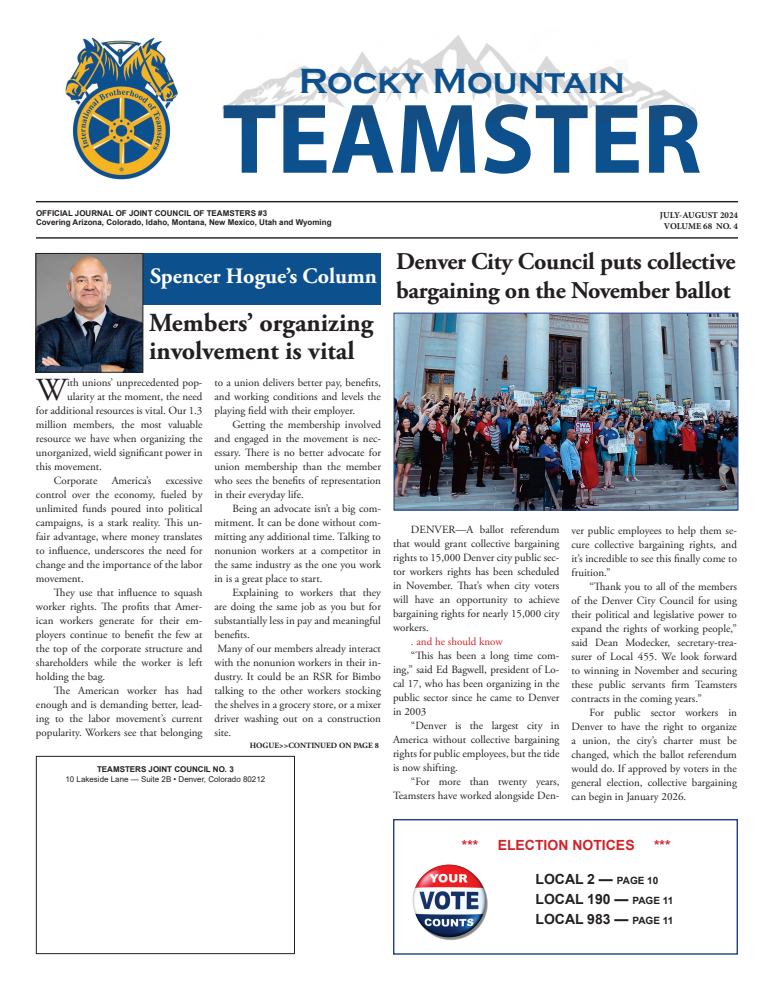
<style>
.page{position:relative;width:774px;height:990px;background:#fff}
.page>*{position:absolute;margin:0;border:0;box-sizing:border-box;transform-origin:0 0}
.t1{font:700 100px "Myriad Pro";color:#0d508e}
.t2{font:700 36px "Copperplate Gothic";color:#0d508e}
.t3{font:32.1px "Adobe Garamond Pro";color:#231f20}
.t4{font:700 26px/28px "Adobe Garamond Pro";color:#231f20}
.t5{font:700 24px/28.8px "Adobe Garamond Pro";letter-spacing:-.01em;color:#231f20}
.t6{font:700 22px "Adobe Garamond Pro";color:#fff}
.t7{font:700 14px/20px "Arial";color:#231f20}
.t8{font:700 14px "Arial";color:#d1232a}
.t9{font:11px/14px "Adobe Garamond Pro";color:#231f20;text-align:justify}
.t10{font:11px "Adobe Garamond Pro";color:#d1232a}
.t11{font:700 9px/10.8px "Minion Pro";color:#231f20;text-align:center}
.t12{font:700 8px/9.6px "Arial";color:#231f20}
.t13{font:8px "Arial";color:#231f20}
.t14{font:700 8px "Adobe Garamond Pro";color:#231f20}
.s1{font-size:9px}
.s2{font-size:10px}
</style>
<div class="page">
<div style="left:36px;top:253px;width:345px;height:52px;background:#0d508e"></div>
<div style="left:36px;top:756px;width:259px;height:198px;border:1px solid #231f20"></div>
<hr style="left:36px;top:201px;width:702px;height:1px;background:#231f20">
<hr style="left:36px;top:237px;width:702px;height:2px;background:#231f20">
<img style="left:63px;top:37px;width:115px;height:143px">
<img style="left:222px;top:35px;width:474px;height:78px">
<img style="left:38px;top:255px;width:103px;height:116px">
<div style="left:36px;top:253px;width:107px;height:120px;border:1px solid #231f20"></div>
<img style="left:412px;top:864px;width:76px;height:77px">
<div style="left:393px;top:819px;width:345px;height:136px;border:1px solid #253f8e"></div>
<img style="left:396px;top:315px;width:340px;height:193px">
<div style="left:394px;top:313px;width:344px;height:197px;border:1px solid #253f8e"></div>
<h2 class="t2" style="left:299px;top:61px;width:328px">Rocky Mountain</h2>
<h1 class="t1" style="left:222px;top:74px;width:481px">TEAMSTER</h1>
<p class="t12" style="left:36px;top:208px;width:297px">OFFICIAL JOURNAL OF JOINT COUNCIL OF TEAMSTERS #3<br>Covering Arizona, Colorado, Idaho, Montana, New Mexico, Utah and Wyoming</p>
<p class="t11" style="left:660px;top:210px;width:80px">JULY-AUGUST 2024<br>VOLUME 68 NO. 4</p>
<h3 class="t6" style="left:150px;top:264px;width:228px">Spencer Hogue’s Column</h3>
<h3 class="t4" style="left:149px;top:310px;width:226px">Members’ organizing involvement is vital</h3>
<p class="t9" style="left:214px;top:376px;width:168px">to a union delivers better pay, benefits, and working conditions and levels the playing field with their employer.</p>
<p class="t9" style="left:214px;top:418px;width:168px;text-indent:18px">Getting the membership involved and engaged in the movement is nec&shy;essary. There is no better advocate for union membership than the member who sees the benefits of representation in their everyday life.</p>
<p class="t9" style="left:214px;top:502px;width:168px;text-indent:18px">Being an advocate isn’t a big com&shy;mitment. It can be done without com&shy;mitting any additional time. Talking to nonunion workers at a competitor in the same industry as the one you work in is a great place to start.</p>
<p class="t9" style="left:214px;top:586px;width:168px;text-align:left;text-indent:18px">Explaining to workers that they are doing the same job as you but for substantially less in pay and meaningful benefits.<br>Many of our members already interact with the nonunion workers in their in&shy;dustry. It could be an RSR for Bimbo talking to the other workers stocking the shelves in a grocery store, or a mixer driver washing out on a construction site.</p>
<p class="t14" style="left:250px;top:741px;width:131px">HOGUE<span class="s1">&gt;&gt;</span>CONTINUED ON PAGE 8</p>
<h3 class="t3" style="left:36px;top:371px;width:32px">W</h3>
<p class="t9" style="left:67px;top:376px;width:137px">ith unions’ unprecedented pop-</p>
<p class="t9" style="left:67px;top:390px;width:137px">ularity at the moment, the need</p>
<p class="t9" style="left:36px;top:404px;width:168px">for additional resources is vital. Our 1.3</p>
<p class="t9" style="left:36px;top:418px;width:168px">million members, the most valuable</p>
<p class="t9" style="left:36px;top:432px;width:168px">resource we have when organizing the</p>
<p class="t9" style="left:36px;top:446px;width:168px">unorganized, wield significant power in</p>
<p class="t9" style="left:36px;top:460px;width:67px">this movement.</p>
<p class="t9" style="left:54px;top:474px;width:45px">Corporate</p>
<p class="t9" style="left:112px;top:474px;width:41px">America’s</p>
<p class="t9" style="left:36px;top:474px;width:168px;text-indent:130px">excessive control over the economy, fueled by unlimited funds poured into political campaigns, is a stark reality. This un&shy;fair advantage, where money translates to influence, underscores the need for change and the importance of the labor movement.</p>
<p class="t9" style="left:36px;top:586px;width:168px;text-indent:18px">They use that influence to squash worker rights. The profits that Amer&shy;ican workers generate for their em&shy;ployers continue to benefit the few at the top of the corporate structure and shareholders while the worker is left holding the bag.</p>
<p class="t9" style="left:36px;top:684px;width:168px;text-indent:18px">The American worker has had enough and is demanding better, lead&shy;ing to the labor movement’s current popularity. Workers see that belonging</p>
<p class="t12" style="left:97px;top:765px;width:138px">TEAMSTERS JOINT COUNCIL NO. 3</p>
<p class="t13" style="left:66px;top:773px;width:201px">10 Lakeside Lane — Suite 2B • Denver, Colorado 80212</p>
<h3 class="t5" style="left:396px;top:248px;width:341px">Denver City Council puts collective bargaining on the November ballot</h3>
<p class="t9" style="left:393px;top:523px;width:168px;text-indent:18px">DENVER—A ballot referendum that would grant collective bargaining rights to 15,000 Denver city public sec&shy;tor workers rights has been scheduled in November. That’s when city voters will have an opportunity to achieve bargaining rights for nearly 15,000 city workers.</p>
<p class="t10" style="left:411px;top:635px;width:93px">. and he should know</p>
<p class="t9" style="left:393px;top:649px;width:168px;text-indent:18px">“This has been a long time com&shy;ing,” said Ed Bagwell, president of Lo&shy;cal 17, who has been organizing in the public sector since he came to Denver in 2003</p>
<p class="t9" style="left:393px;top:719px;width:168px;text-indent:18px">“Denver is the largest city in America without collective bargaining rights for public employees, but the tide is now shifting.</p>
<p class="t9" style="left:393px;top:775px;width:168px;text-align:right">“For more than twenty years,<br>Teamsters have worked alongside Den-</p>
<p class="t9" style="left:572px;top:524px;width:167px">ver public employees to help them se&shy;cure collective bargaining rights, and it’s incredible to see this finally come to fruition.”</p>
<p class="t9" style="left:572px;top:580px;width:167px;text-indent:18px">“Thank you to all of the members of the Denver City Council for using their political and legislative power to expand the rights of working people,” said Dean Modecker, secretary-trea&shy;surer of Local 455. We look forward to winning in November and securing these public servants firm Teamsters contracts in the coming years.”</p>
<p class="t9" style="left:572px;top:706px;width:167px;text-indent:18px">For public sector workers in Denver to have the right to organize a union, the city’s charter must be changed, which the ballot referendum would do. If approved by voters in the general election, collective bargaining can begin in January 2026.</p>
<p class="t8" style="left:462px;top:835px;width:18px">***</p>
<p class="t8" style="left:498px;top:835px;width:138px">ELECTION NOTICES</p>
<p class="t8" style="left:654px;top:835px;width:18px">***</p>
<p class="t7" style="left:535px;top:869px;width:139px">LOCAL 2 — <span class="s2">PAGE 10<br></span>LOCAL 190 — <span class="s2">PAGE 11<br></span>LOCAL 983 — <span class="s2">PAGE 11</span></p>
</div>
